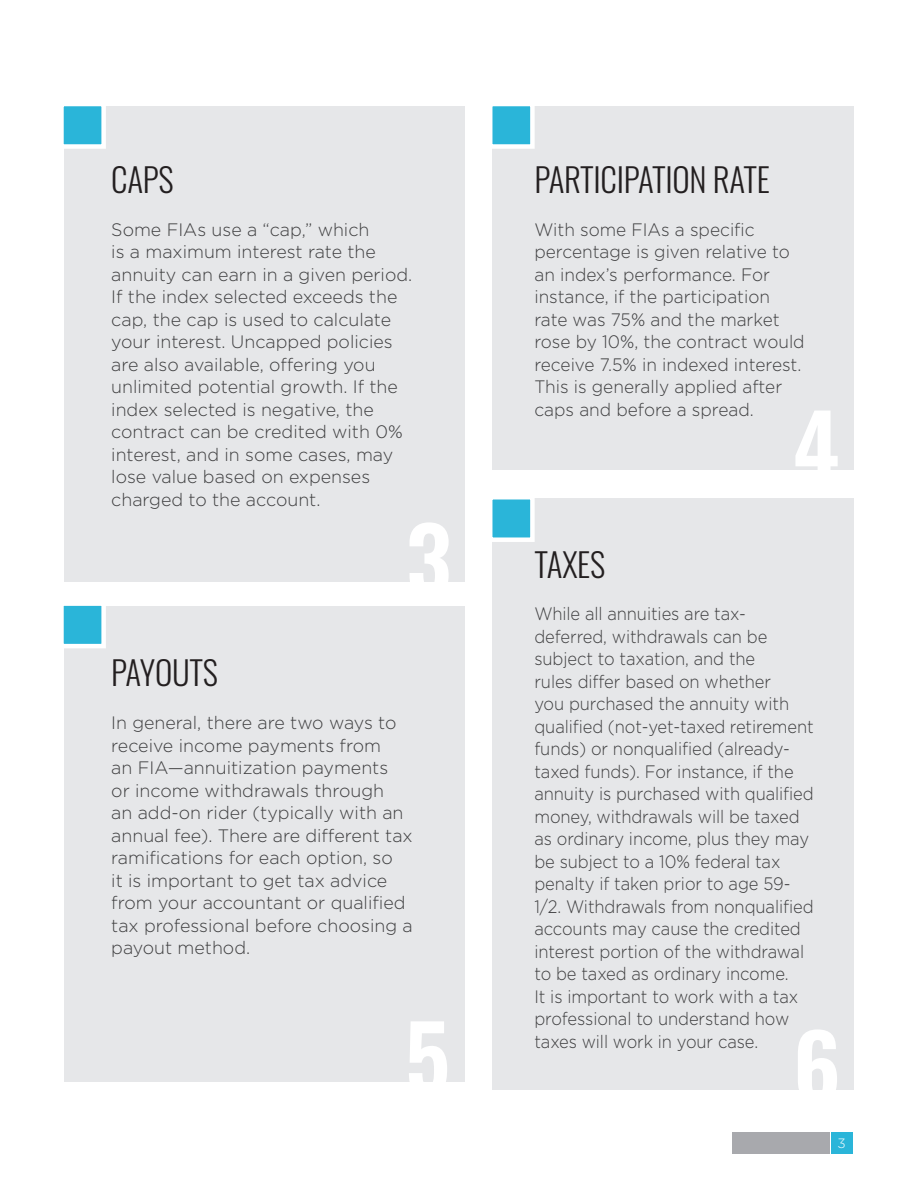
<style>
.page{position:relative;width:918px;height:1188px;background:#fff}
.page>*{position:absolute;margin:0;border:0;box-sizing:border-box;transform-origin:0 0}
.services_3{font:600 90px "Oswald";color:#fff}
.services_1{font:300 33px "Oswald";letter-spacing:-.01em;color:#231f20}
.services_3-2{font:300 18px/22.5px "Gotham";letter-spacing:-.005em;color:#3e3e3f}
.services_3-3{font:300 18px/22.5px "Gotham";letter-spacing:-.005em;color:#3e3e3f;scale:.92 1}
.services_3-4{font:300 18px/22.5px "Gotham";letter-spacing:-.005em;color:#3e3e3f;scale:.96 1}
.pn_left{font:300 13.5px "Gotham";color:#fff}
</style>
<div class="page">
<div style="left:64px;top:606px;width:400px;height:476px;background:#e6e7e9"></div>
<div style="left:64px;top:106px;width:400px;height:476px;background:#e6e7e9"></div>
<div style="left:492px;top:499px;width:362px;height:591px;background:#e6e7e9"></div>
<div style="left:492px;top:106px;width:362px;height:364px;background:#e6e7e9"></div>
<svg style="left:63px;top:106px;width:43px;height:43px;background:#59c5e1"></svg>
<svg style="left:63px;top:605px;width:43px;height:43px;background:#5ac5e1"></svg>
<svg style="left:492px;top:106px;width:43px;height:43px;background:#59c5e1"></svg>
<svg style="left:492px;top:498px;width:45px;height:44px;background:#63c8e2"></svg>
<div style="left:831px;top:1132px;width:21px;height:21px;background:#2ab5d9"></div>
<div style="left:732px;top:1132px;width:98px;height:21px;background:#a8a9ad"></div>
<p class="services_1" style="left:111px;top:150px;width:64px">CAPS</p>
<p class="services_3-2" style="left:111px;top:218px;width:303px">Some FIAs use a “cap,” which<br>is a maximum interest rate the annuity can earn in a given period.<br>If the index selected exceeds the cap, the cap is used to calculate your interest. Uncapped policies are also available, offering you unlimited potential growth. If the index selected is negative, the contract can be credited with 0% interest, and in some cases, may lose value based on expenses charged to the account.</p>
<p class="services_3" style="left:406px;top:513px;width:47px">3</p>
<p class="services_1" style="left:111px;top:644px;width:108px">PAYOUTS</p>
<p class="services_3-2" style="left:111px;top:711px;width:303px">In general, there are two ways to receive income payments from<br>an FIA—annuitization payments<br>or income withdrawals through<br>an add-on rider (typically with an annual fee). There are different tax ramifications for each option, so<br>it is important to get tax advice from your accountant or qualified tax professional before choosing a payout method.</p>
<p class="services_3" style="left:405px;top:1011px;width:47px">5</p>
<p class="services_1" style="left:534px;top:150px;width:237px">PARTICIPATION RATE</p>
<p class="services_3-4" style="left:534px;top:218px;width:283px">With some FIAs a specific percentage is given relative to an index’s performance. For instance, if the participation rate was 75% and the market rose by 10%, the contract would receive 7.5% in indexed interest.<br>This is generally applied after caps and before a spread.</p>
<p class="services_3" style="left:793px;top:400px;width:48px">4</p>
<p class="services_1" style="left:534px;top:535px;width:72px">TAXES</p>
<p class="services_3-3" style="left:534px;top:602px;width:305px">While all annuities are tax&shy;deferred, withdrawals can be subject to taxation, and the<br>rules differ based on whether<br>you purchased the annuity with qualified (not-yet-taxed retirement funds) or nonqualified (already&shy;taxed funds). For instance, if the annuity is purchased with qualified money, withdrawals will be taxed as ordinary income, plus they may be subject to a 10% federal tax penalty if taken prior to age 59-<br>1/2. Withdrawals from nonqualified accounts may cause the credited interest portion of the withdrawal to be taxed as ordinary income.<br>It is important to work with a tax professional to understand how taxes will work in your case.</p>
<p class="services_3" style="left:793px;top:1020px;width:49px">6</p>
<p class="pn_left" style="left:838px;top:1135px;width:10px">3</p>
</div>
